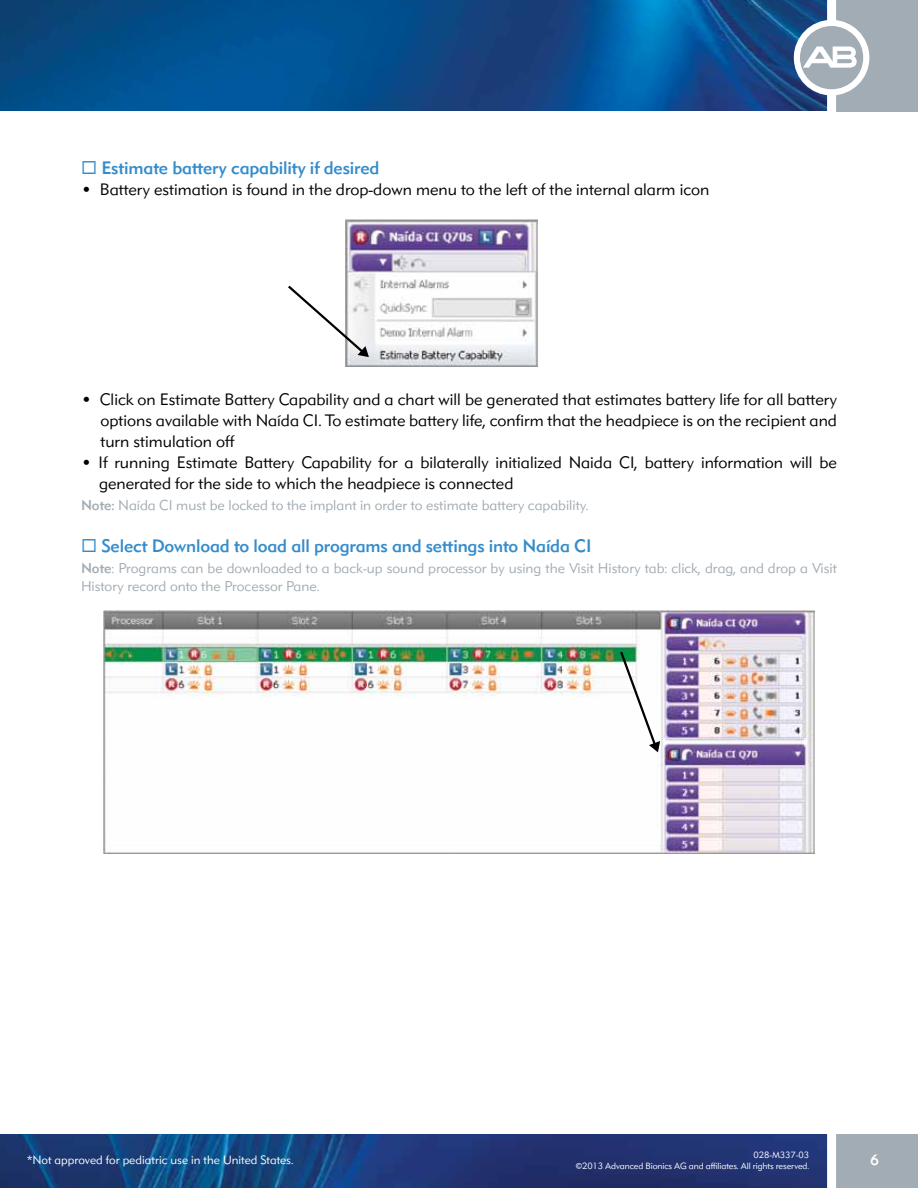
<style>
.page{position:relative;width:918px;height:1188px;background:#fff}
.page>*{position:absolute;margin:0;border:0;box-sizing:border-box;transform-origin:0 0}
.t1{font:500 18px "DH Sans";letter-spacing:-.01em;color:#358ccb}
.t2{font:300 16.5px/21px "DH Sans";color:#000;text-align:justify}
.t3{font:500 15px "DH Sans";color:#fff}
.t4{font:300 14.25px/18px "DH Sans";color:#a2acb4}
.t5{font:300 12px "DH Sans";color:#fff}
.t6{font:300 9px/10.8px "DH Sans";letter-spacing:-.01em;color:#fff;text-align:right}
.s1{font-weight:500}
</style>
<div class="page">
<div style="left:832px;top:1127px;width:86px;height:61px;background:#a2acb4"></div>
<img style="left:0;top:1134px;width:827px;height:54px">
<img style="left:0;top:0;width:918px;height:112px">
<div style="left:831px;top:0;width:87px;height:111px;background:#a2acb4"></div>
<div style="left:827px;top:0;width:9px;height:1188px;background:#fff"></div>
<svg style="left:794px;top:20px;width:75px;height:75px"></svg>
<img style="left:346px;top:219px;width:191px;height:148px">
<svg style="left:288px;top:283px;width:81px;height:74px"></svg>
<img style="left:104px;top:611px;width:710px;height:243px">
<svg style="left:618px;top:649px;width:42px;height:103px"></svg>
<p class="t1" style="left:81px;top:157px;width:300px">◻ Estimate battery capability if desired</p>
<p class="t2" style="left:81px;top:179px;width:630px">• Battery estimation is found in the drop-down menu to the left of the internal alarm icon</p>
<p class="t2" style="left:101px;top:389px;width:738px;text-indent:-20px">• Click on Estimate Battery Capability and a chart will be generated that estimates battery life for all battery options available with Naída CI. To estimate battery life, confirm that the headpiece is on the recipient and turn stimulation off</p>
<p class="t2" style="left:99px;top:452px;width:740px;text-indent:-18px">• If running Estimate Battery Capability for a bilaterally initialized Naida CI, battery information will be generated for the side to which the headpiece is connected</p>
<p class="t4" style="left:81px;top:496px;width:509px"><span class="s1">Note:</span> Naída CI must be locked to the implant in order to estimate battery capability.</p>
<p class="t1" style="left:81px;top:535px;width:512px">◻ Select Download to load all programs and settings into Naída CI</p>
<p class="t4" style="left:81px;top:559px;width:757px"><span class="s1">Note</span>: Programs can be downloaded to a back-up sound processor by using the Visit History tab: click, drag, and drop a Visit<br>History record onto the Processor Pane.</p>
<p class="t6" style="left:576px;top:1150px;width:235px">028-M337-03<br>©2013 Advanced Bionics AG and affiliates. All rights reserved.</p>
<p class="t5" style="left:27px;top:1153px;width:268px">*Not approved for pediatric use in the United States.</p>
<p class="t3" style="left:870px;top:1151px;width:10px">6</p>
</div>
